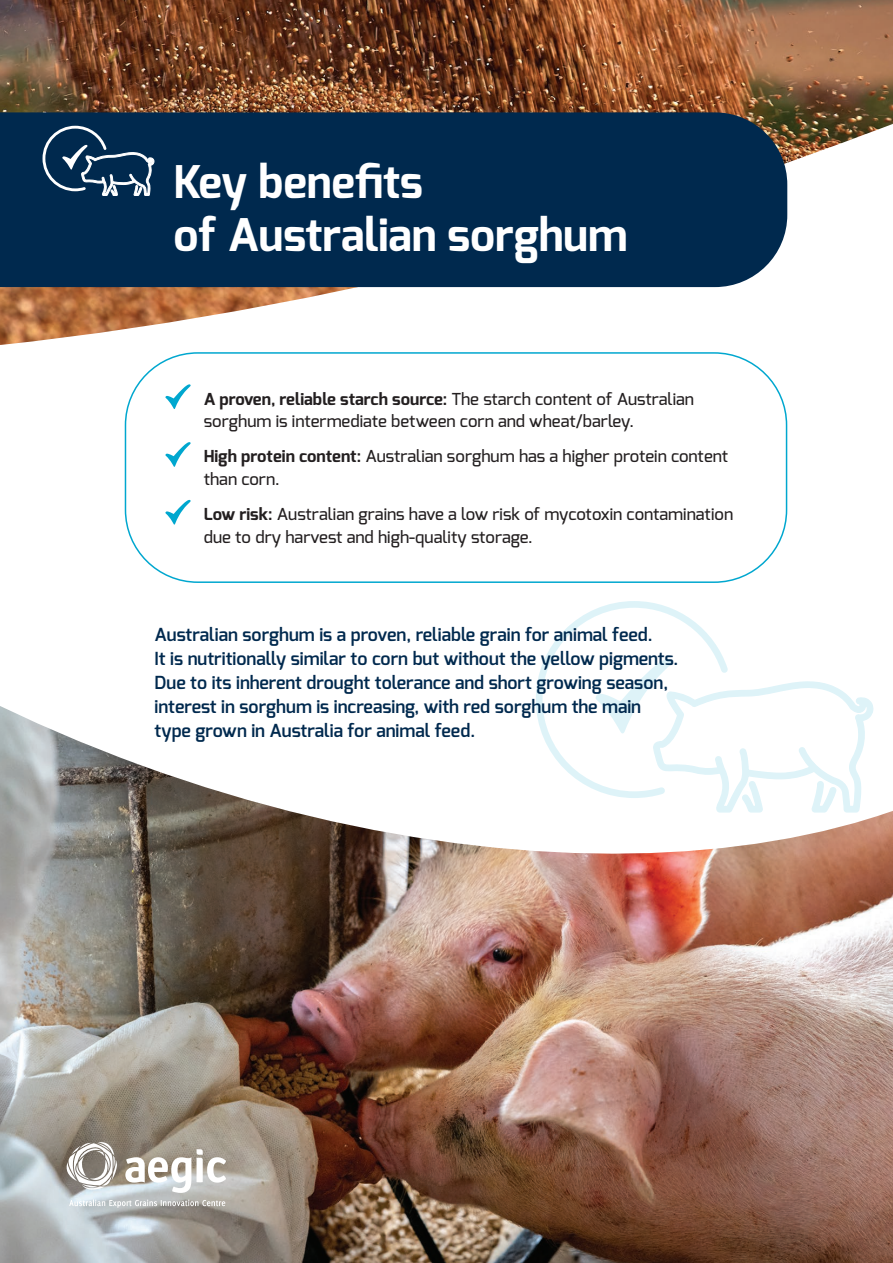
<style>
.page{position:relative;width:893px;height:1263px;background:#fff}
.page>*{position:absolute;margin:0;border:0;box-sizing:border-box;transform-origin:0 0}
.t1{font:700 45px/53.2px "Exo";letter-spacing:-.005em;color:#fff}
.t2{font:600 18px/24px "Exo";color:#00294e}
.t3{font:500 16.5px/22.5px "Exo";color:#231f20}
.s1{font-weight:700}
</style>
<div class="page">
<img style="left:0;top:931px;width:893px;height:332px">
<svg style="left:0;top:352px;width:893px;height:579px"></svg>
<svg style="left:534px;top:599px;width:340px;height:214px"></svg>
<img style="left:0;top:0;width:893px;height:345px">
<div style="left:0;top:112px;width:787px;height:175px;background:#00294e"></div>
<div style="left:125px;top:352px;width:662px;height:231px;border:2px solid #00a7cf;border-radius:72px"></div>
<svg style="left:165px;top:384px;width:26px;height:25px"></svg>
<svg style="left:165px;top:442px;width:26px;height:25px"></svg>
<svg style="left:165px;top:500px;width:26px;height:25px"></svg>
<svg style="left:197px;top:1149px;width:29px;height:33px"></svg>
<svg style="left:125px;top:1157px;width:66px;height:36px"></svg>
<svg style="left:66px;top:1142px;width:51px;height:47px"></svg>
<svg style="left:69px;top:1199px;width:156px;height:9px"></svg>
<svg style="left:41px;top:124px;width:114px;height:72px;background:#2b4d6b"></svg>
<h1 class="t1" style="left:174px;top:155px;width:456px">Key benefits<br>of Australian sorghum</h1>
<p class="t3" style="left:204px;top:387px;width:492px"><span class="s1">A proven, reliable starch source:</span> The starch content of Australian sorghum is intermediate between corn and wheat/barley.</p>
<p class="t3" style="left:204px;top:445px;width:526px"><span class="s1">High protein content:</span> Australian sorghum has a higher protein content than corn.</p>
<p class="t3" style="left:204px;top:503px;width:531px"><span class="s1">Low risk:</span> Australian grains have a low risk of mycotoxin contamination due to dry harvest and high-quality storage.</p>
<p class="t2" style="left:155px;top:622px;width:525px">Australian sorghum is a proven, reliable grain for animal feed.<br>It is nutritionally similar to corn but without the yellow pigments.<br>Due to its inherent drought tolerance and short growing season, interest in sorghum is increasing, with red sorghum the main type grown in Australia for animal feed.</p>
</div>
